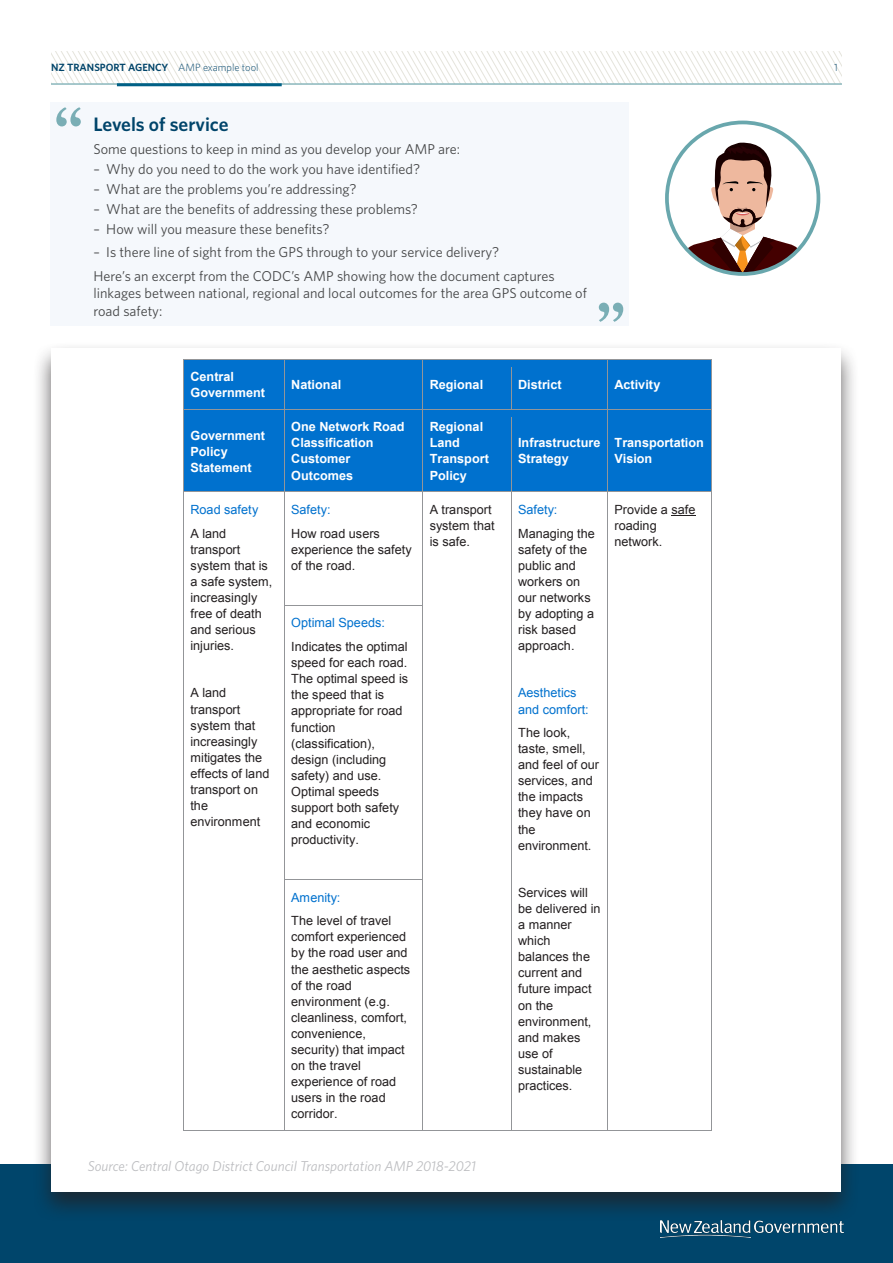
<style>
.page{position:relative;width:893px;height:1263px;background:#fff}
.page>*{position:absolute;margin:0;border:0;box-sizing:border-box;transform-origin:0 0}
.Text{font:72px "Hira Min Pro W3";color:#7aaeb5}
.Sub_Heading{font:600 19.5px "Whitney";color:#00446a}
.Bullets{font:14.25px/17.2px "Whitney";color:#454647}
.Text-2{font:italic 14.25px "Whitney";color:#bcbdc0}
.t1{font:12.6px/16px "Arial";color:#231f20}
.t2{font:700 12.6px/16px "Arial";color:#fff}
.t3{font:12.6px/23.5px "Arial";color:#0071ce}
.t4{font:600 10.5px "Whitney";color:#00446a}
.t5{font:300 10.5px "Whitney";color:#00446a}
.s1{font-weight:300}
.s2{color:#231f20}
.s3{color:#0071ce}
</style>
<div class="page">
<svg style="left:51px;top:51px;width:791px;height:32px"></svg>
<hr style="left:51px;top:83px;width:791px;height:2px;background:#8ab7bc">
<hr style="left:117px;top:83px;width:165px;height:3px;background:#006086">
<div style="left:0;top:1164px;width:893px;height:99px;background:#00456b"></div>
<img style="left:660px;top:1222px;width:183px;height:16px">
<div style="left:32px;top:342px;width:827px;height:880px;background:#231f20;opacity:.73"></div>
<div style="left:51px;top:349px;width:789px;height:843px;background:#fff"></div>
<div style="left:51px;top:102px;width:578px;height:223px;background:#f5f8fc"></div>
<svg style="left:665px;top:121px;width:155px;height:155px"></svg>
<div style="left:184px;top:360px;width:100px;height:49px;background:#0071ce"></div>
<div style="left:285px;top:360px;width:137px;height:49px;background:#0071ce"></div>
<div style="left:423px;top:360px;width:88px;height:49px;background:#0071ce"></div>
<div style="left:512px;top:360px;width:95px;height:49px;background:#0071ce"></div>
<div style="left:608px;top:360px;width:103px;height:49px;background:#0071ce"></div>
<hr style="left:184px;top:359px;width:100px;height:1px;background:#939598">
<hr style="left:285px;top:359px;width:138px;height:1px;background:#939598">
<div style="left:285px;top:360px;width:138px;height:7px;background:#0071ce"></div>
<hr style="left:423px;top:359px;width:88px;height:1px;background:#939598">
<hr style="left:512px;top:359px;width:95px;height:1px;background:#939598">
<hr style="left:608px;top:359px;width:103px;height:1px;background:#939598">
<hr style="left:183px;top:367px;width:1px;height:42px;background:#939598">
<hr style="left:284px;top:367px;width:1px;height:42px;background:#939598">
<hr style="left:423px;top:367px;width:1px;height:42px;background:#939598">
<hr style="left:511px;top:367px;width:1px;height:42px;background:#939598">
<hr style="left:607px;top:367px;width:1px;height:42px;background:#939598">
<hr style="left:711px;top:367px;width:1px;height:42px;background:#939598">
<div style="left:184px;top:410px;width:100px;height:82px;background:#0071ce"></div>
<div style="left:285px;top:410px;width:137px;height:82px;background:#0071ce"></div>
<div style="left:423px;top:410px;width:88px;height:82px;background:#0071ce"></div>
<div style="left:512px;top:410px;width:95px;height:82px;background:#0071ce"></div>
<div style="left:608px;top:410px;width:103px;height:82px;background:#0071ce"></div>
<svg style="left:183px;top:385px;width:529px;height:32px"></svg>
<hr style="left:183px;top:417px;width:1px;height:75px;background:#939598">
<hr style="left:284px;top:417px;width:1px;height:75px;background:#939598">
<hr style="left:423px;top:417px;width:1px;height:75px;background:#939598">
<hr style="left:511px;top:417px;width:1px;height:75px;background:#939598">
<hr style="left:607px;top:417px;width:1px;height:75px;background:#939598">
<hr style="left:711px;top:417px;width:1px;height:75px;background:#939598">
<svg style="left:671px;top:515px;width:25px;height:1px"></svg>
<hr style="left:184px;top:492px;width:100px;height:1px;background:#939598">
<hr style="left:285px;top:492px;width:138px;height:1px;background:#939598">
<hr style="left:423px;top:492px;width:88px;height:1px;background:#939598">
<hr style="left:512px;top:492px;width:95px;height:1px;background:#939598">
<hr style="left:608px;top:492px;width:103px;height:1px;background:#939598">
<hr style="left:183px;top:499px;width:1px;height:106px;background:#939598">
<hr style="left:284px;top:499px;width:1px;height:106px;background:#939598">
<hr style="left:423px;top:499px;width:1px;height:106px;background:#939598">
<hr style="left:511px;top:499px;width:1px;height:106px;background:#939598">
<hr style="left:607px;top:499px;width:1px;height:106px;background:#939598">
<hr style="left:711px;top:499px;width:1px;height:106px;background:#939598">
<hr style="left:285px;top:605px;width:138px;height:1px;background:#939598">
<hr style="left:183px;top:613px;width:1px;height:266px;background:#939598">
<hr style="left:284px;top:613px;width:1px;height:266px;background:#939598">
<hr style="left:423px;top:613px;width:1px;height:266px;background:#939598">
<hr style="left:511px;top:613px;width:1px;height:266px;background:#939598">
<hr style="left:607px;top:613px;width:1px;height:266px;background:#939598">
<hr style="left:711px;top:613px;width:1px;height:266px;background:#939598">
<hr style="left:285px;top:879px;width:138px;height:1px;background:#939598">
<hr style="left:183px;top:887px;width:1px;height:243px;background:#939598">
<hr style="left:284px;top:887px;width:1px;height:243px;background:#939598">
<hr style="left:423px;top:887px;width:1px;height:243px;background:#939598">
<hr style="left:511px;top:887px;width:1px;height:243px;background:#939598">
<hr style="left:607px;top:887px;width:1px;height:243px;background:#939598">
<hr style="left:711px;top:887px;width:1px;height:243px;background:#939598">
<svg style="left:183px;top:1085px;width:529px;height:46px"></svg>
<p class="t4" style="left:51px;top:61px;width:209px">NZ TRANSPORT AGENCY <span class="s1">AMP example tool</span></p>
<p class="t5" style="left:834px;top:61px;width:5px">1</p>
<p class="Text" style="left:51px;top:75px;width:37px">“</p>
<p class="Sub_Heading" style="left:94px;top:111px;width:137px">Levels of service</p>
<p class="Bullets" style="left:94px;top:140px;width:368px">Some questions to keep in mind as you develop your AMP are:</p>
<p class="Bullets" style="left:94px;top:160px;width:328px">– Why do you need to do the work you have identified?</p>
<p class="Bullets" style="left:94px;top:180px;width:264px">– What are the problems you’re addressing?</p>
<p class="Bullets" style="left:94px;top:200px;width:326px">– What are the benefits of addressing these problems?</p>
<p class="Bullets" style="left:94px;top:220px;width:237px">– How will you measure these benefits?</p>
<p class="Bullets" style="left:94px;top:244px;width:407px">– Is there line of sight from the GPS through to your service delivery?</p>
<p class="Bullets" style="left:94px;top:267px;width:495px">Here’s an excerpt from the CODC’s AMP showing how the document captures linkages between national, regional and local outcomes for the area GPS outcome of road safety:</p>
<p class="Text" style="left:629px;top:354px;width:37px;rotate:-180deg">“</p>
<p class="t2" style="left:190px;top:369px;width:76px">Central<br>Government</p>
<p class="t2" style="left:291px;top:377px;width:51px">National</p>
<p class="t2" style="left:430px;top:377px;width:55px">Regional</p>
<p class="t2" style="left:518px;top:377px;width:45px">District</p>
<p class="t2" style="left:614px;top:377px;width:47px">Activity</p>
<p class="t2" style="left:190px;top:427px;width:76px">Government<br>Policy<br>Statement</p>
<p class="t2" style="left:291px;top:419px;width:115px">One Network Road<br>Classification<br>Customer<br>Outcomes</p>
<p class="t2" style="left:430px;top:419px;width:61px">Regional<br>Land<br>Transport<br>Policy</p>
<p class="t2" style="left:518px;top:435px;width:84px">Infrastructure<br>Strategy</p>
<p class="t2" style="left:614px;top:435px;width:91px">Transportation<br>Vision</p>
<p class="t3" style="left:190px;top:498px;width:69px">Road safety<br><span class="s2">A land</span></p>
<p class="t1" style="left:190px;top:541px;width:83px">transport system that is a safe system, increasingly free of death and serious injuries.</p>
<p class="t1" style="left:190px;top:685px;width:80px">A land transport system that increasingly mitigates the effects of land transport on the environment</p>
<p class="t1" style="left:291px;top:498px;width:90px;line-height:23.5px"><span class="s3">Safety:<br></span>How road users</p>
<p class="t1" style="left:291px;top:541px;width:122px">experience the safety of the road.</p>
<p class="t1" style="left:291px;top:611px;width:118px;line-height:23.9px"><span class="s3">Optimal Speeds:<br></span>Indicates the optimal</p>
<p class="t1" style="left:291px;top:655px;width:118px">speed for each road.<br>The optimal speed is the speed that is appropriate for road function (classification), design (including safety) and use.<br>Optimal speeds support both safety and economic productivity.</p>
<p class="t1" style="left:291px;top:886px;width:102px;line-height:23.5px"><span class="s3">Amenity:<br></span>The level of travel</p>
<p class="t1" style="left:291px;top:929px;width:121px">comfort experienced by the road user and the aesthetic aspects of the road environment (e.g. cleanliness, comfort, convenience, security) that impact on the travel experience of road users in the road corridor.</p>
<p class="t1" style="left:430px;top:502px;width:66px">A transport system that is safe.</p>
<p class="t1" style="left:518px;top:498px;width:78px;line-height:23.5px"><span class="s3">Safety:<br></span>Managing the</p>
<p class="t1" style="left:518px;top:541px;width:78px">safety of the public and workers on our networks by adopting a risk based approach.</p>
<p class="t3" style="left:518px;top:685px;width:72px;line-height:16.2px">Aesthetics and comfort:</p>
<p class="t1" style="left:518px;top:725px;width:82px">The look, taste, smell, and feel of our services, and the impacts they have on the environment.</p>
<p class="t1" style="left:518px;top:885px;width:84px">Services will be delivered in a manner which balances the current and future impact on the environment, and makes use of sustainable practices.</p>
<p class="t1" style="left:614px;top:502px;width:83px">Provide a safe roading network.</p>
<p class="Text-2" style="left:88px;top:1157px;width:390px">Source: Central Otago District Council Transportation AMP 2018-2021</p>
</div>
